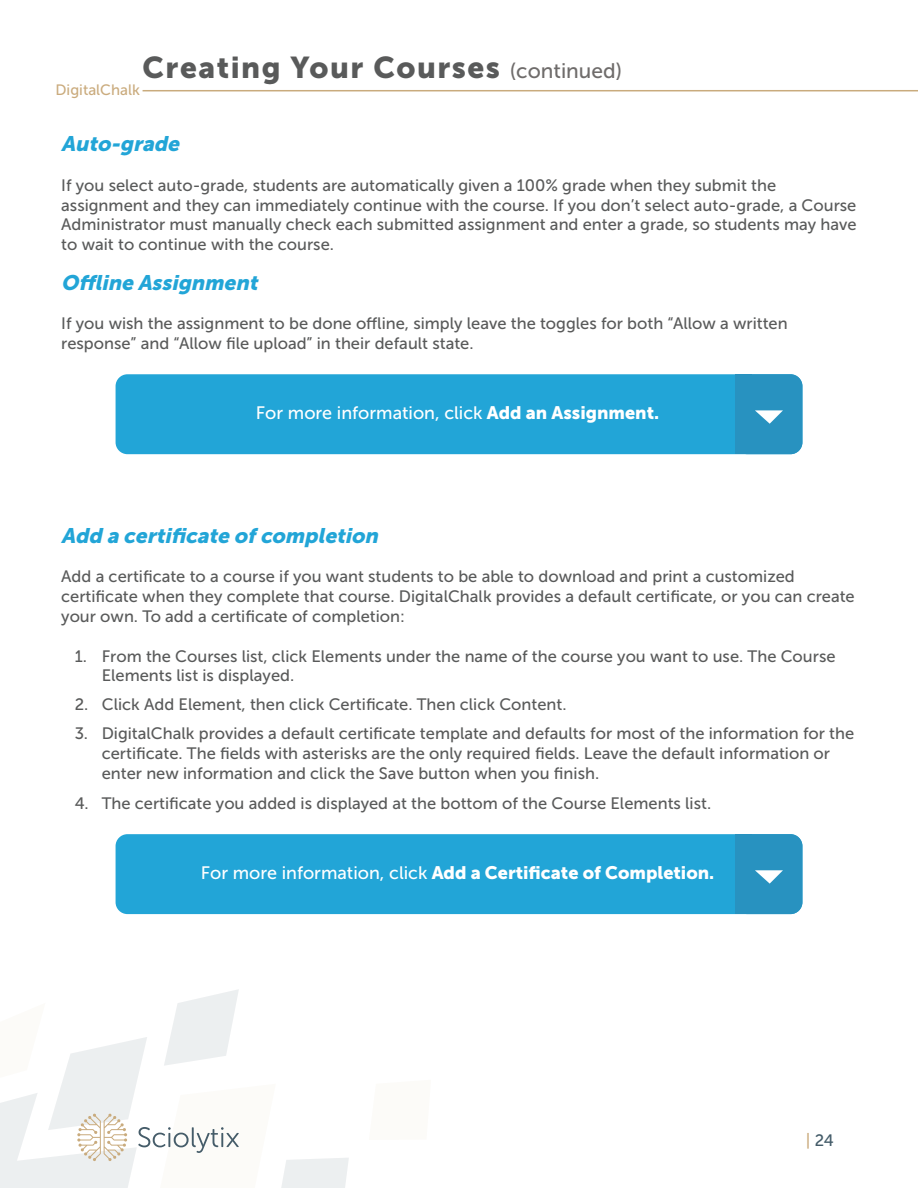
<style>
.page{position:relative;width:918px;height:1188px;background:#fff}
.page>*{position:absolute;margin:0;border:0;box-sizing:border-box;transform-origin:0 0}
.Justification{font:30px "Museo Sans 900";letter-spacing:.05em;color:#595a5a}
.sub{font:italic 21px "Museo Sans 900";color:#22a5d7}
.Justification-2{font:18px "Museo Sans 900";color:#fff}
.Justification-3{font:18px "Museo Sans 500";color:#fff}
.Justification-4{font:16.5px/19.8px "Museo Sans 500";color:#595a5a}
.t1{font:16.5px "Museo Sans 500";color:#445c69}
.t2{font:15px "Museo Sans 500";color:#caab7d}
.s1{font-family:"Museo Sans 500";font-size:21px;color:#6f6c6b}
.s2{font-family:"Museo Sans 900"}
.s3{font-family:"Museo Sans 500"}
.s4{color:#caab7d}
</style>
<div class="page">
<svg style="left:181px;top:989px;width:58px;height:14px"></svg>
<svg style="left:0;top:1003px;width:349px;height:185px"></svg>
<hr style="left:143px;top:90px;width:775px;height:1px;background:#c9ab7d">
<svg style="left:138px;top:1127px;width:101px;height:26px"></svg>
<svg style="left:77px;top:1113px;width:50px;height:48px"></svg>
<div style="left:116px;top:374px;width:686px;height:80px;background:#22a5d7;border-radius:12px"></div>
<div style="left:735px;top:374px;width:67px;height:80px;background:#2892c0;border-radius:12px"></div>
<svg style="left:735px;top:374px;width:48px;height:80px"></svg>
<div style="left:116px;top:834px;width:686px;height:80px;background:#22a5d7;border-radius:12px"></div>
<div style="left:735px;top:834px;width:67px;height:80px;background:#2892c0;border-radius:12px"></div>
<svg style="left:735px;top:834px;width:48px;height:80px"></svg>
<p class="Justification" style="left:143px;top:50px;width:481px">Creating Your Courses <span class="s1">(continued)</span></p>
<p class="t2" style="left:56px;top:82px;width:86px">DigitalChalk</p>
<p class="sub" style="left:61px;top:132px;width:124px">Auto-grade</p>
<p class="Justification-4" style="left:61px;top:175px;width:797px">If you select auto-grade, students are automatically given a 100% grade when they submit the assignment and they can immediately continue with the course. If you don’t select auto-grade, a Course Administrator must manually check each submitted assignment and enter a grade, so students may have to wait to continue with the course.</p>
<p class="sub" style="left:61px;top:270px;width:203px">Offline Assignment</p>
<p class="Justification-4" style="left:61px;top:314px;width:728px">If you wish the assignment to be done offline, simply leave the toggles for both “Allow a written response” and “Allow file upload” in their default state.</p>
<p class="Justification-3" style="left:256px;top:403px;width:405px">For more information, click <span class="s2">Add an Assignment.</span></p>
<p class="sub" style="left:61px;top:524px;width:323px">Add a certificate ofcompletion</p>
<p class="Justification-4" style="left:61px;top:567px;width:795px">Add a certificate to a course if you want students to be able to download and print a customized certificate when they complete that course. DigitalChalk provides a default certificate, or you can create your own. To add a certificate of completion:</p>
<p class="Justification-4" style="left:102px;top:646px;width:735px;text-indent:-27px">1. From the Courses list, click Elements under the name of the course you want to use. The Course<br>Elements list is displayed.</p>
<p class="Justification-4" style="left:75px;top:695px;width:491px">2. Click Add Element, then click Certificate. Then click Content.</p>
<p class="Justification-4" style="left:102px;top:723px;width:754px;text-indent:-27px">3. DigitalChalk provides a default certificate template and defaults for most of the information for the certificate. The fields with asterisks are the only required fields. Leave the default information or enter new information and click the Save button when you finish.</p>
<p class="Justification-4" style="left:75px;top:794px;width:635px">4. The certificate you added is displayed at the bottom of the Course Elements list.</p>
<p class="Justification-2" style="left:201px;top:863px;width:515px"><span class="s3">For more information, click</span> Add a Certificate of Completion.</p>
<p class="t1" style="left:806px;top:1131px;width:30px"><span class="s4">|</span> 24</p>
</div>
